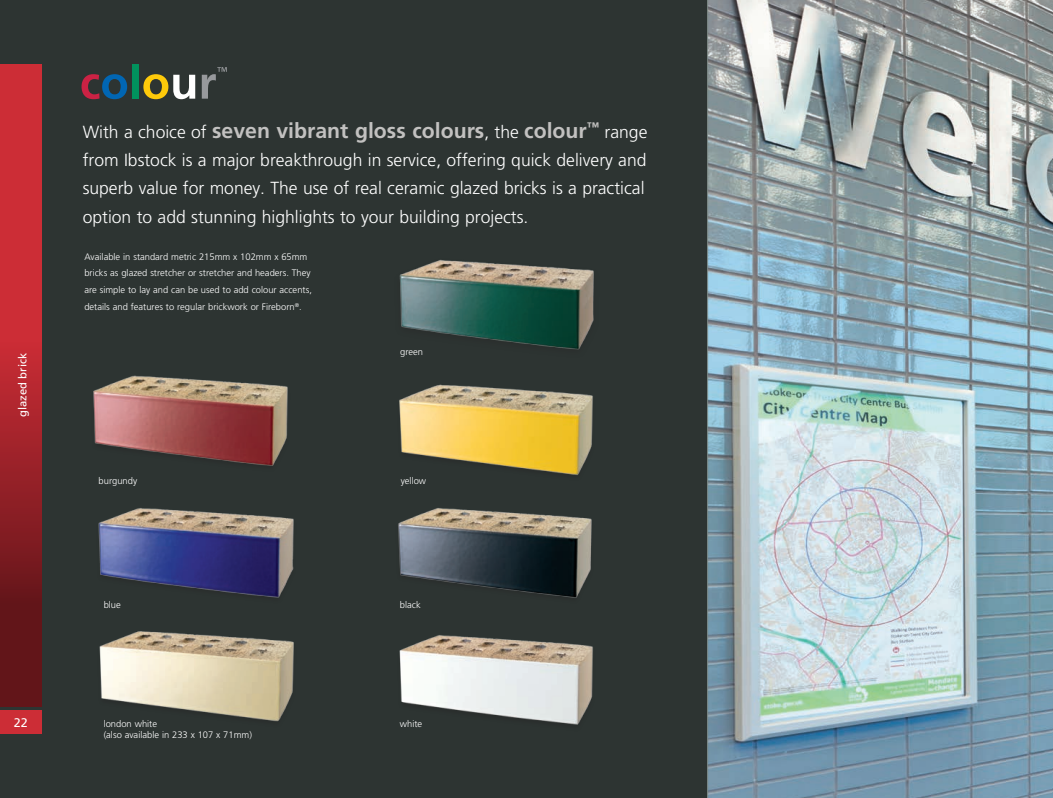
<style>
.page{position:relative;width:1053px;height:798px;background:#fff}
.page>*{position:absolute;margin:0;border:0;box-sizing:border-box;transform-origin:0 0}
.t1{font:700 21.25px "Frutiger";color:#c2c1c0}
.t2{font:300 17.5px/28.1px "Frutiger";color:#fff;text-align:justify}
.t3{font:12.5px "Frutiger";color:#fff}
.t4{font:11.25px "Frutiger";color:#fff}
.t5{font:300 9.38px/16.9px "Frutiger";color:#fff}
.s1{font-weight:300;font-size:17.5px;color:#fff}
</style>
<div class="page">
<div style="left:0;top:0;width:1052px;height:797px;background:#2d3432"></div>
<img style="left:399px;top:384px;width:194px;height:91px">
<img style="left:93px;top:375px;width:195px;height:91px">
<img style="left:399px;top:259px;width:195px;height:91px">
<img style="left:98px;top:508px;width:196px;height:90px">
<img style="left:99px;top:631px;width:195px;height:91px">
<img style="left:398px;top:508px;width:194px;height:90px">
<img style="left:399px;top:635px;width:194px;height:90px">
<svg style="left:81px;top:74px;width:46px;height:25px"></svg>
<div style="left:132px;top:64px;width:6px;height:35px;background:#01925d"></div>
<svg style="left:143px;top:74px;width:52px;height:25px"></svg>
<svg style="left:202px;top:67px;width:25px;height:32px"></svg>
<img style="left:707px;top:0;width:345px;height:797px">
<div style="left:0;top:64px;width:41px;height:642px;background:#cc2d36"></div>
<div style="left:0;top:709px;width:41px;height:24px;background:#cc2d36"></div>
<svg style="left:0;top:364px;width:41px;height:342px;background:#841c22"></svg>
<p class="t4" style="left:16px;top:417px;width:66px;rotate:-90deg">glazed brick</p>
<h3 class="t3" style="left:14px;top:714px;width:15px">22</h3>
<h1 class="t1" style="left:83px;top:118px;width:566px"><span class="s1">With a choice of</span> seven vibrant gloss colours<span class="s1">, the</span> colour<sup>™</sup> <span class="s1">range</span></h1>
<h2 class="t2" style="left:83px;top:146px;width:565px">from Ibstock is a major breakthrough in service, offering quick delivery and superb value for money. The use of real ceramic glazed bricks is a practical option to add stunning highlights to your building projects.</h2>
<p class="t5" style="left:84px;top:248px;width:229px">Available in standard metric 215mm x 102mm x 65mm bricks as glazed stretcher or stretcher and headers. They are simple to lay and can be used to add colour accents, details and features to regular brickwork or Fireborn<sup>®</sup>.</p>
<p class="t5" style="left:400px;top:343px;width:24px">green</p>
<p class="t5" style="left:99px;top:472px;width:40px">burgundy</p>
<p class="t5" style="left:401px;top:472px;width:27px">yellow</p>
<p class="t5" style="left:104px;top:596px;width:19px">blue</p>
<p class="t5" style="left:104px;top:717px;width:150px;line-height:11.2px">london white<br>(also available in 233 x 107 x 71mm)</p>
<p class="t5" style="left:400px;top:596px;width:22px">black</p>
<p class="t5" style="left:400px;top:714px;width:24px">white</p>
</div>
